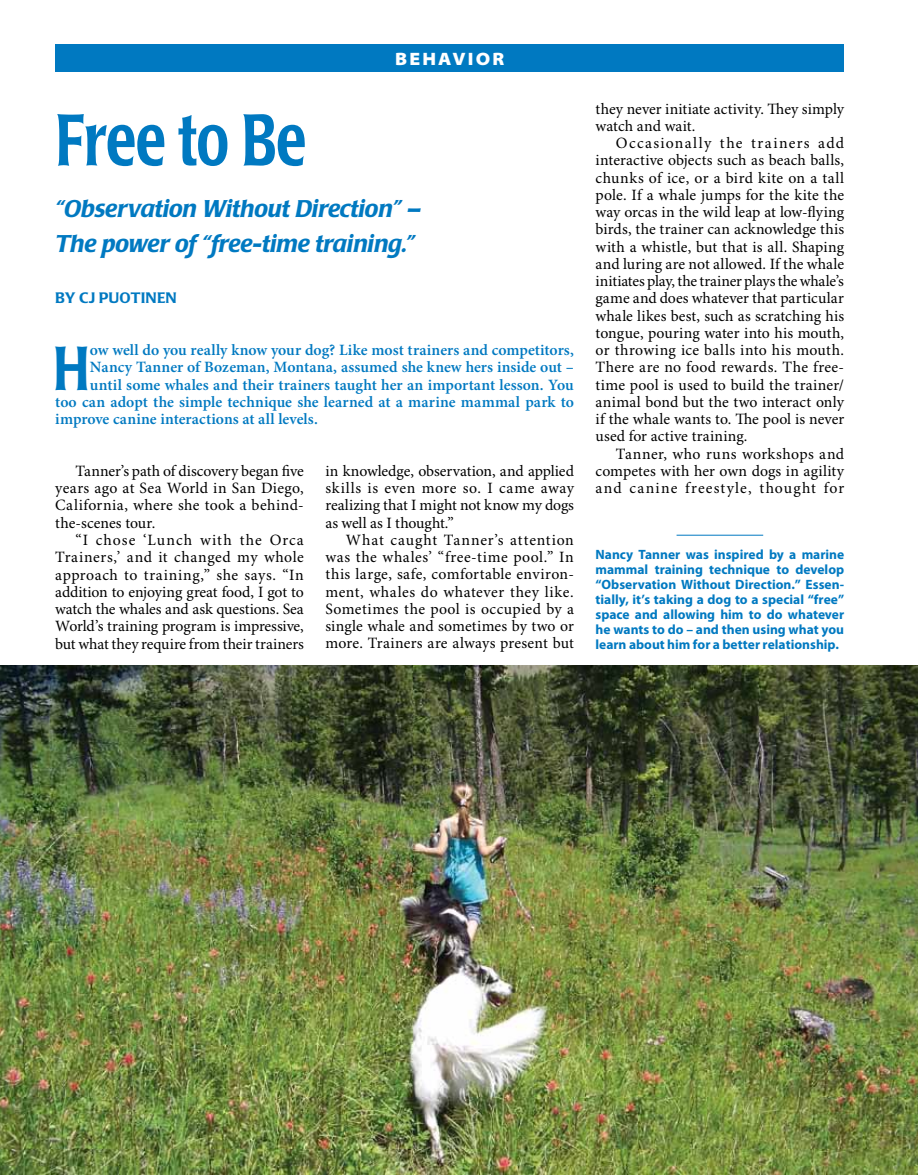
<style>
.page{position:relative;width:918px;height:1175px;background:#fff}
.page>*{position:absolute;margin:0;border:0;box-sizing:border-box;transform-origin:0 0}
.t1{font:500 72px "Poppl Laudatio";color:#0079c1;scale:.75 1}
.t2{font:500 61.2px "Poppl Laudatio";color:#0079c1;scale:.8 1}
.t3{font:italic 500 24px/34.5px "Poppl Laudatio";letter-spacing:-.005em;color:#0079c1}
.t4{font:900 semi-expanded 18px "Myriad Pro";letter-spacing:.12em;color:#fff}
.t5{font:15.75px/17.2px "Minion Pro";letter-spacing:.005em;color:#000;text-align:justify}
.t6{font:600 15.75px "Minion Pro";letter-spacing:.005em;color:#0079c1}
.t7{font:500 15px "Poppl Laudatio";letter-spacing:.01em;color:#0079c1}
.t8{font:700 13.5px/15px "Myriad Pro";color:#0079c1;text-align:justify}
</style>
<div class="page">
<div style="left:55px;top:45px;width:789px;height:27px;background:#0079c1"></div>
<hr style="left:677px;top:535px;width:86px;height:1px;background:#0079c1">
<img style="left:0;top:666px;width:918px;height:508px">
<p class="t4" style="left:395px;top:48px;width:111px">BEHAVIOR</p>
<h1 class="t1" style="left:55px;top:99px;width:336px">Free to Be</h1>
<h3 class="t3" style="left:55px;top:192px;width:368px">“Observation Without Direction” –<br>The power of “free-time training.”</h3>
<p class="t7" style="left:55px;top:290px;width:123px">by CJ Puotinen</p>
<h2 class="t2" style="left:53px;top:333px;width:47px">H</h2>
<p class="t6" style="left:90px;top:341px;width:485px">ow well do you really know your dog? Like most trainers and competitors,</p>
<p class="t6" style="left:90px;top:358px;width:486px">Nancy Tanner of Bozeman, Montana, assumed she knew hers inside out –</p>
<p class="t6" style="left:90px;top:375px;width:485px">until some whales and their trainers taught her an important lesson. You</p>
<p class="t6" style="left:55px;top:392px;width:520px">too can adopt the simple technique she learned at a marine mammal park to</p>
<p class="t6" style="left:55px;top:410px;width:264px">improve canine interactions at all levels.</p>
<p class="t5" style="left:55px;top:463px;width:250px;text-indent:20px">Tanner’s path of discovery began five years ago at Sea World in San Diego, California, where she took a behind&shy;the-scenes tour.</p>
<p class="t5" style="left:55px;top:532px;width:250px;text-indent:20px">“I chose ‘Lunch with the Orca Trainers,’ and it changed my whole approach to training,” she says. “In addition to enjoying great food, I got to watch the whales and ask questions. Sea World’s training program is impressive, but what they require from their trainers</p>
<p class="t5" style="left:325px;top:463px;width:250px">in knowledge, observation, and applied skills is even more so. I came away realizing that I might not know my dogs as well as I thought.”</p>
<p class="t5" style="left:325px;top:532px;width:250px;text-indent:20px">What caught Tanner’s attention was the whales’ “free-time pool.” In this large, safe, comfortable environ&shy;ment, whales do whatever they like.<br>Sometimes the pool is occupied by a single whale and sometimes by two or more. Trainers are always present but</p>
<p class="t5" style="left:596px;top:100px;width:250px">they never initiate activity. They simply watch and wait.</p>
<p class="t5" style="left:596px;top:135px;width:250px;text-indent:20px">Occasionally the trainers add interactive objects such as beach balls, chunks of ice, or a bird kite on a tall pole. If a whale jumps for the kite the way orcas in the wild leap at low-flying birds, the trainer can acknowledge this with a whistle, but that is all. Shaping and luring are not allowed. If the whale initiates play, the trainer plays the whale’s game and does whatever that particular whale likes best, such as scratching his tongue, pouring water into his mouth, or throwing ice balls into his mouth.<br>There are no food rewards. The free&shy;time pool is used to build the trainer/ animal bond but the two interact only if the whale wants to. The pool is never used for active training.</p>
<p class="t5" style="left:596px;top:445px;width:250px;text-indent:20px">Tanner, who runs workshops and competes with her own dogs in agility and canine freestyle, thought for</p>
<p class="t8" style="left:596px;top:546px;width:250px">Nancy Tanner was inspired by a marine mammal training technique to develop “Observation Without Direction.” Essen&shy;tially, it’s taking a dog to a special “free” space and allowing him to do whatever he wants to do – and then using what you learn about him for a better relationship.</p>
</div>
